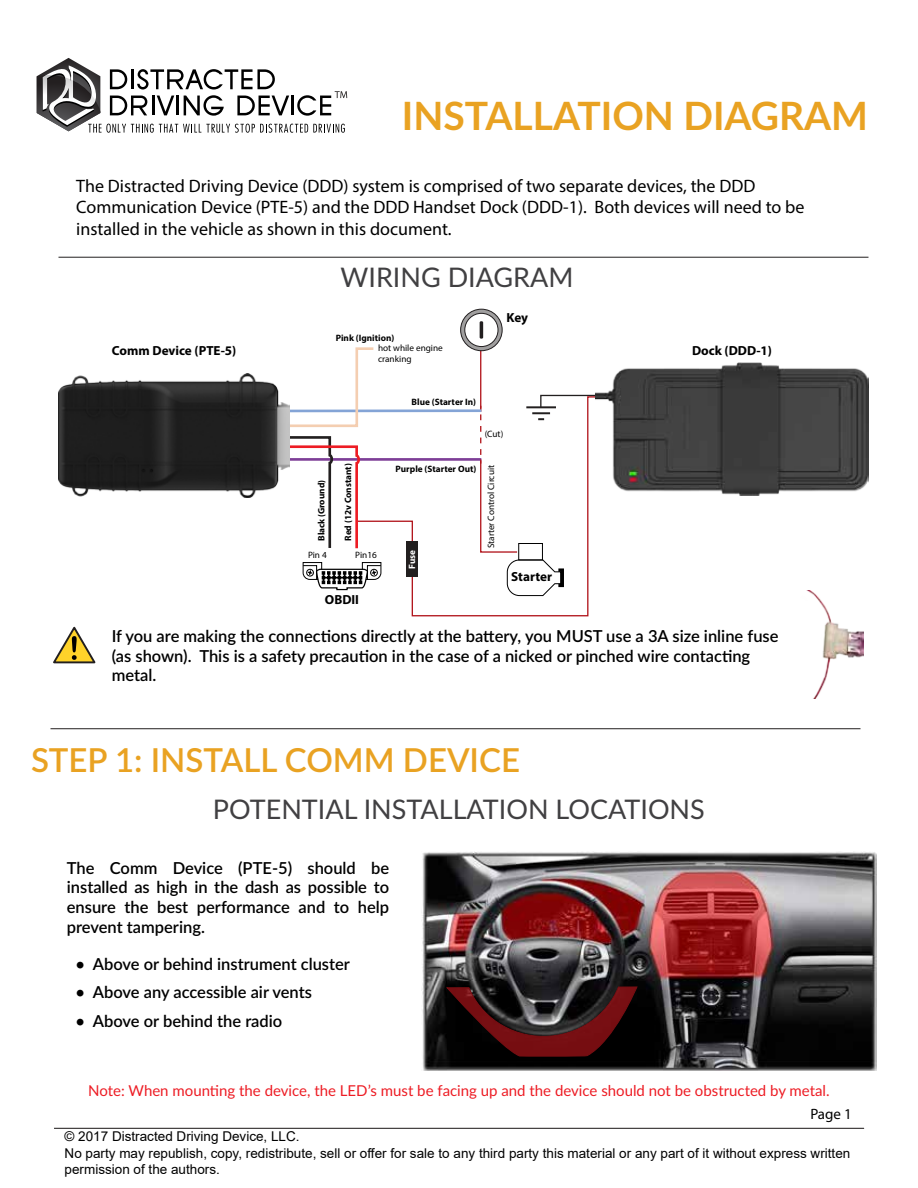
<style>
.page{position:relative;width:918px;height:1188px;background:#fff}
.page>*{position:absolute;margin:0;border:0;box-sizing:border-box;transform-origin:0 0}
.t1{font:700 39px "Lato";color:#e9a222}
.t2{font:600 33px "Lato";color:#e9a222}
.t3{font:27px "Lato";color:#414042}
.t4{font:18px/21.6px "Myriad Pro";color:#000}
.t5{font:600 16.5px/19.8px "Lato";color:#000}
.t6{font:15px "Lato";color:#ed1c24}
.t7{font:15px "Myriad Pro";color:#000}
.t8{font:13.5px/16.2px "Arial";color:#000}
.t9{font:700 13.2px "Myriad Pro";color:#000}
.t10{font:700 9.3px "Myriad Pro";color:#000}
.t11{font:9.3px/11.1px "Myriad Pro";color:#000}
.t12{font:700 9.3px "Myriad Pro";color:#fff}
</style>
<div class="page">
<hr style="left:59px;top:257px;width:810px;height:1px;background:#221f1f">
<hr style="left:54px;top:1128px;width:810px;height:1px;background:#221f1f">
<img style="left:808px;top:591px;width:56px;height:107px">
<svg style="left:53px;top:626px;width:43px;height:38px"></svg>
<img style="left:422px;top:852px;width:454px;height:219px">
<svg style="left:447px;top:987px;width:190px;height:70px;background:#391719"></svg>
<svg style="left:37px;top:58px;width:310px;height:75px"></svg>
<svg style="left:540px;top:394px;width:56px;height:2px"></svg>
<hr style="left:480px;top:340px;width:1px;height:72px;background:#b1141b">
<svg style="left:290px;top:347px;width:84px;height:80px"></svg>
<svg style="left:461px;top:309px;width:41px;height:42px"></svg>
<div style="left:460px;top:309px;width:42px;height:42px;border:1px solid #221f20;border-radius:50%"></div>
<div style="left:465px;top:313px;width:33px;height:34px;background:#fff;border-radius:50%"></div>
<div style="left:464px;top:313px;width:34px;height:34px;border:1px solid #221f20;border-radius:50%"></div>
<hr style="left:480px;top:321px;width:3px;height:18px;background:#221f20">
<svg style="left:356px;top:396px;width:240px;height:221px"></svg>
<div style="left:406px;top:541px;width:12px;height:36px;background:#221f1f"></div>
<svg style="left:290px;top:435px;width:69px;height:116px"></svg>
<img style="left:596px;top:363px;width:272px;height:132px">
<svg style="left:302px;top:557px;width:80px;height:34px"></svg>
<img style="left:58px;top:373px;width:232px;height:125px">
<hr style="left:51px;top:728px;width:810px;height:1px;background:#221f1f">
<h1 class="t1" style="left:402px;top:87px;width:468px">INSTALLATION DIAGRAM</h1>
<p class="t4" style="left:76px;top:175px;width:730px">The Distracted Driving Device (DDD) system is comprised of two separate devices, the DDD<br>Communication Device (PTE-5) and the DDD Handset Dock (DDD-1). Both devices will need to be installed in the vehicle as shown in this document.</p>
<h3 class="t3" style="left:341px;top:258px;width:234px">WIRING DIAGRAM</h3>
<p class="t9" style="left:507px;top:309px;width:23px">Key</p>
<p class="t10" style="left:336px;top:332px;width:60px">Pink (Ignition)</p>
<p class="t11" style="left:378px;top:342px;width:66px">hot while engine cranking</p>
<p class="t9" style="left:112px;top:342px;width:126px">Comm Device (PTE-5)</p>
<p class="t9" style="left:692px;top:342px;width:82px">Dock (DDD-1)</p>
<p class="t10" style="left:315px;top:541px;width:62px;rotate:-90deg">Black (Ground)</p>
<p class="t10" style="left:342px;top:541px;width:79px;rotate:-90deg">Red (12v Constant)</p>
<p class="t11" style="left:308px;top:549px;width:20px">Pin 4</p>
<p class="t11" style="left:355px;top:549px;width:23px">Pin16</p>
<p class="t9" style="left:325px;top:591px;width:36px">OBDII</p>
<p class="t10" style="left:412px;top:396px;width:66px">Blue (Starter In)</p>
<p class="t11" style="left:485px;top:428px;width:20px">(Cut)</p>
<p class="t10" style="left:396px;top:463px;width:82px">Purple (Starter Out)</p>
<p class="t11" style="left:485px;top:548px;width:85px;rotate:-90deg">Starter Control Circuit</p>
<p class="t12" style="left:406px;top:569px;width:20px;rotate:-90deg">Fuse</p>
<p class="t9" style="left:511px;top:568px;width:42px">Starter</p>
<p class="t5" style="left:112px;top:625px;width:668px">If you are making the connections directly at the battery, you MUST use a 3A size inline fuse (as shown). This is a safety precaution in the case of a nicked or pinched wire contacting metal.</p>
<h2 class="t2" style="left:31px;top:736px;width:491px">STEP 1: INSTALL COMM DEVICE</h2>
<h3 class="t3" style="left:213px;top:790px;width:493px">POTENTIAL INSTALLATION LOCATIONS</h3>
<p class="t5" style="left:67px;top:857px;width:324px;text-align:justify">The Comm Device (PTE-5) should be installed as high in the dash as possible to ensure the best performance and to help prevent tampering.</p>
<p class="t5" style="left:76px;top:954px;width:276px">• Above or behind instrument cluster</p>
<p class="t5" style="left:76px;top:982px;width:238px">• Above any accessible air vents</p>
<p class="t5" style="left:76px;top:1010px;width:208px">• Above or behind the radio</p>
<p class="t6" style="left:88px;top:1080px;width:743px">Note: When mounting the device, the LED’s must be facing up and the device should not be obstructed by metal.</p>
<p class="t7" style="left:810px;top:1105px;width:43px">Page 1</p>
<p class="t8" style="left:65px;top:1128px;width:787px">© 2017 Distracted Driving Device, LLC.<br>No party may republish, copy, redistribute, sell or offer for sale to any third party this material or any part of it without express written permission of the authors.</p>
</div>
